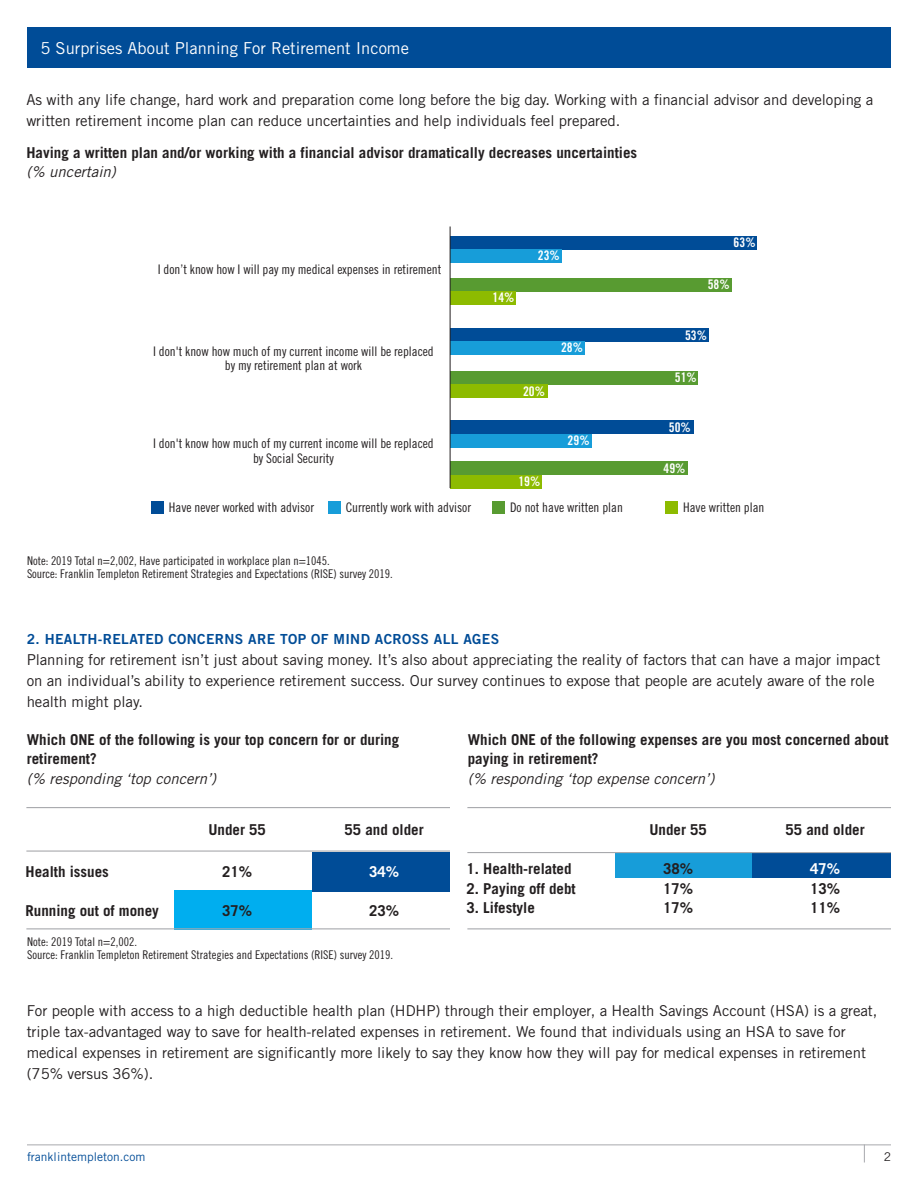
<style>
.page{position:relative;width:918px;height:1188px;background:#fff}
.page>*{position:absolute;margin:0;border:0;box-sizing:border-box;transform-origin:0 0}
.t1{font:16.5px "Trade Gothic LT Std";color:#fff}
.t2{font:15px/21px "Trade Gothic LT Std";letter-spacing:-.005em;color:#231f20}
.t3{font:700 15px/19.5px "Trade Gothic LT Std";color:#231f20}
.t4{font:italic 15px "Trade Gothic LT Std";color:#231f20}
.t5{font:700 15px "Trade Gothic LT Std";color:#fff}
.t6{font:13.8px "Trade Gothic LT Std Bd 2";letter-spacing:.025em;color:#004c97}
.t7{font:13.2px/14.9px "Trade Gothic LT Std Cn 18";color:#231f20;text-align:center}
.t8{font:13.2px "Trade Gothic LT Std Bd Cn 20";color:#fff}
.t9{font:12px/13.5px "Trade Gothic LT Std Cn 18";color:#231f20}
.t10{font:12px "Trade Gothic LT Std";color:#004c97}
.t11{font:12px "Trade Gothic LT Std";color:#231f20}
</style>
<div class="page">
<hr style="left:27px;top:1144px;width:864px;height:1px;background:#a8a9ad">
<svg style="left:864px;top:1144px;width:1px;height:18px"></svg>
<div style="left:616px;top:854px;width:136px;height:24px;background:#179dd9"></div>
<div style="left:752px;top:854px;width:139px;height:24px;background:#004c97"></div>
<div style="left:27px;top:27px;width:864px;height:41px;background:#004c97"></div>
<div style="left:450px;top:236px;width:306px;height:13px;background:#004c97"></div>
<div style="left:450px;top:249px;width:112px;height:13px;background:#179dd9"></div>
<div style="left:450px;top:328px;width:258px;height:14px;background:#004c97"></div>
<div style="left:450px;top:342px;width:134px;height:13px;background:#179dd9"></div>
<div style="left:450px;top:421px;width:243px;height:13px;background:#004c97"></div>
<div style="left:450px;top:434px;width:141px;height:13px;background:#179dd9"></div>
<div style="left:450px;top:278px;width:281px;height:13px;background:#589b31"></div>
<div style="left:450px;top:291px;width:66px;height:13px;background:#8dbb00"></div>
<div style="left:450px;top:371px;width:248px;height:14px;background:#589b31"></div>
<div style="left:450px;top:385px;width:97px;height:13px;background:#8dbb00"></div>
<div style="left:450px;top:462px;width:238px;height:13px;background:#589b31"></div>
<div style="left:450px;top:475px;width:92px;height:13px;background:#8dbb00"></div>
<hr style="left:450px;top:226px;width:1px;height:262px;background:#231f20">
<div style="left:151px;top:501px;width:13px;height:13px;background:#004c97"></div>
<div style="left:328px;top:501px;width:13px;height:13px;background:#179dd9"></div>
<div style="left:492px;top:501px;width:13px;height:13px;background:#589b31"></div>
<div style="left:665px;top:501px;width:13px;height:13px;background:#8dbb00"></div>
<div style="left:312px;top:852px;width:137px;height:40px;background:#004c97"></div>
<div style="left:175px;top:890px;width:137px;height:39px;background:#00aeef"></div>
<hr style="left:26px;top:807px;width:424px;height:1px;background:#a8a9ad">
<hr style="left:26px;top:928px;width:424px;height:1px;background:#a8a9ad">
<hr style="left:26px;top:850px;width:424px;height:2px;background:#a8a9ad">
<hr style="left:467px;top:807px;width:424px;height:1px;background:#a8a9ad">
<hr style="left:467px;top:928px;width:424px;height:1px;background:#a8a9ad">
<hr style="left:467px;top:852px;width:424px;height:1px;background:#a8a9ad">
<p class="t1" style="left:40px;top:38px;width:370px">5 Surprises About Planning For Retirement Income</p>
<p class="t2" style="left:26px;top:89px;width:848px">As with any life change, hard work and preparation come long before the big day. Working with a financial advisor and developing a written retirement income plan can reduce uncertainties and help individuals feel prepared.</p>
<p class="t3" style="left:26px;top:143px;width:612px">Having a written plan and/or working with a financial advisor dramatically decreases uncertainties</p>
<p class="t4" style="left:26px;top:163px;width:91px">(% uncertain)</p>
<p class="t7" style="left:158px;top:262px;width:285px">I don’t know how I will pay my medical expenses in retirement</p>
<p class="t7" style="left:153px;top:343px;width:282px">I don't know how much of my current income will be replaced by my retirement plan at work</p>
<p class="t7" style="left:153px;top:435px;width:282px">I don't know how much of my current income will be replaced by Social Security</p>
<p class="t8" style="left:493px;top:290px;width:23px">14%</p>
<p class="t8" style="left:538px;top:248px;width:23px">23%</p>
<p class="t8" style="left:523px;top:383px;width:23px">20%</p>
<p class="t8" style="left:561px;top:340px;width:23px">28%</p>
<p class="t8" style="left:568px;top:432px;width:23px">29%</p>
<p class="t8" style="left:518px;top:474px;width:23px">19%</p>
<p class="t8" style="left:734px;top:234px;width:23px">63%</p>
<p class="t8" style="left:708px;top:276px;width:23px">58%</p>
<p class="t8" style="left:685px;top:327px;width:23px">53%</p>
<p class="t8" style="left:675px;top:370px;width:23px">51%</p>
<p class="t8" style="left:669px;top:419px;width:23px">50%</p>
<p class="t8" style="left:664px;top:460px;width:23px">49%</p>
<p class="t7" style="left:169px;top:500px;width:147px">Have never worked with advisor</p>
<p class="t7" style="left:346px;top:500px;width:127px">Currently work with advisor</p>
<p class="t7" style="left:510px;top:500px;width:114px">Do not have written plan</p>
<p class="t7" style="left:683px;top:500px;width:83px">Have written plan</p>
<p class="t9" style="left:27px;top:554px;width:367px">Note: 2019 Total n=2,002, Have participated in workplace plan n=1045.<br>Source: Franklin Templeton Retirement Strategies and Expectations (RISE) survey 2019.</p>
<p class="t6" style="left:27px;top:630px;width:474px">2. HEALTH-RELATED CONCERNS ARE TOP OF MIND ACROSS ALL AGES</p>
<p class="t2" style="left:27px;top:649px;width:855px">Planning for retirement isn’t just about saving money. It’s also about appreciating the reality of factors that can have a major impact on an individual’s ability to experience retirement success. Our survey continues to expose that people are acutely aware of the role health might play.</p>
<p class="t3" style="left:27px;top:729px;width:374px">Which ONE of the following is your top concern for or during retirement?</p>
<p class="t4" style="left:27px;top:769px;width:191px">(% responding ‘top concern’)</p>
<p class="t3" style="left:208px;top:820px;width:59px">Under 55</p>
<p class="t3" style="left:345px;top:820px;width:81px">55 and older</p>
<p class="t3" style="left:26px;top:862px;width:85px">Health issues</p>
<p class="t3" style="left:222px;top:862px;width:32px">21%</p>
<p class="t5" style="left:369px;top:863px;width:32px">34%</p>
<p class="t3" style="left:26px;top:901px;width:135px">Running out of money</p>
<p class="t3" style="left:222px;top:901px;width:32px">37%</p>
<p class="t3" style="left:369px;top:901px;width:32px">23%</p>
<p class="t3" style="left:468px;top:729px;width:422px">Which ONE of the following expenses are you most concerned about paying in retirement?</p>
<p class="t4" style="left:468px;top:769px;width:248px">(% responding ‘top expense concern’)</p>
<p class="t3" style="left:649px;top:820px;width:59px">Under 55</p>
<p class="t3" style="left:786px;top:820px;width:81px">55 and older</p>
<p class="t3" style="left:467px;top:859px;width:107px">1. Health-related</p>
<p class="t3" style="left:663px;top:859px;width:32px">38%</p>
<p class="t5" style="left:810px;top:860px;width:32px">47%</p>
<p class="t3" style="left:467px;top:878px;width:111px">2. Paying off debt</p>
<p class="t3" style="left:663px;top:878px;width:32px">17%</p>
<p class="t3" style="left:810px;top:878px;width:32px">13%</p>
<p class="t3" style="left:467px;top:898px;width:70px">3. Lifestyle</p>
<p class="t3" style="left:663px;top:898px;width:32px">17%</p>
<p class="t3" style="left:810px;top:898px;width:32px">11%</p>
<p class="t9" style="left:27px;top:935px;width:367px">Note: 2019 Total n=2,002.<br>Source: Franklin Templeton Retirement Strategies and Expectations (RISE) survey 2019.</p>
<p class="t2" style="left:27px;top:1000px;width:852px">For people with access to a high deductible health plan (HDHP) through their employer, a Health Savings Account (HSA) is a great, triple tax-advantaged way to save for health-related expenses in retirement. We found that individuals using an HSA to save for medical expenses in retirement are significantly more likely to say they know how they will pay for medical expenses in retirement (75% versus 36%).</p>
<p class="t10" style="left:27px;top:1149px;width:120px">franklintempleton.com</p>
<p class="t11" style="left:884px;top:1149px;width:9px">2</p>
</div>
